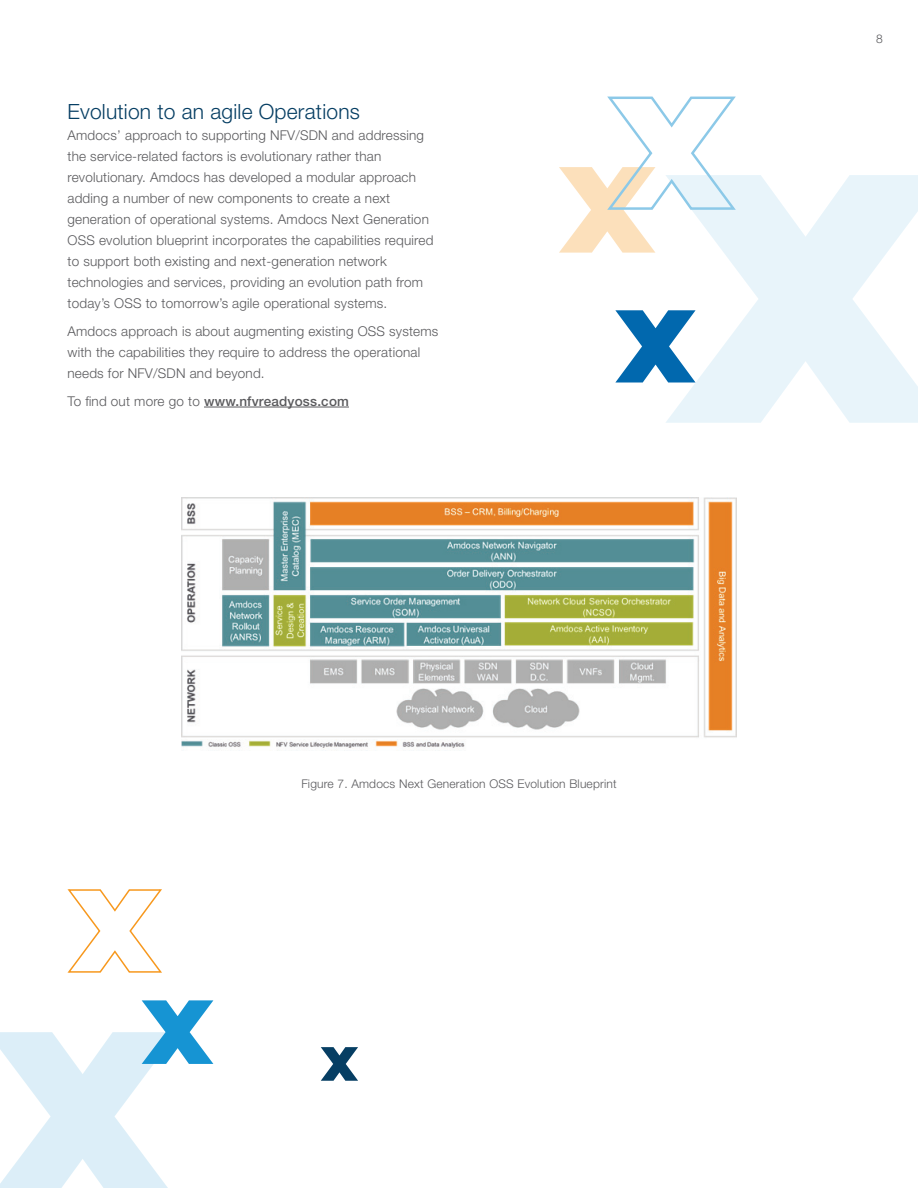
<style>
.page{position:relative;width:918px;height:1188px;background:#fff}
.page>*{position:absolute;margin:0;border:0;box-sizing:border-box;transform-origin:0 0}
.Body_Headline___Gree{font:300 21px "Helvetica Neue";letter-spacing:.01em;color:#063e63}
.Body{font:300 13.5px/21px "Helvetica Neue";letter-spacing:.015em;color:#5a5a5d}
.Body-2{font:500 13.5px "Helvetica Neue";letter-spacing:.015em;color:#5a5a5d}
.Body-3{font:300 12px "Helvetica Neue";letter-spacing:.015em;color:#5a5a5d}
.s1{font-weight:300}
</style>
<div class="page">
<hr style="left:204px;top:407px;width:145px;height:1px;background:#5a5a5d">
<svg style="left:666px;top:175px;width:252px;height:248px;fill:#e8f4fa"></svg>
<svg style="left:0;top:1000px;width:213px;height:188px"></svg>
<svg style="left:615px;top:310px;width:81px;height:73px"></svg>
<svg style="left:67px;top:889px;width:95px;height:84px"></svg>
<svg style="left:559px;top:96px;width:179px;height:157px"></svg>
<svg style="left:321px;top:1047px;width:37px;height:34px"></svg>
<img style="left:181px;top:498px;width:556px;height:250px">
<p class="Body_Headline___Gree" style="left:68px;top:99px;width:294px">Evolution to an agile Operations</p>
<p class="Body" style="left:68px;top:125px;width:367px">Amdocs’ approach to supporting NFV/SDN and addressing the service-related factors is evolutionary rather than revolutionary. Amdocs has developed a modular approach adding a number of new components to create a next generation of operational systems. Amdocs Next Generation OSS evolution blueprint incorporates the capabilities required to support both existing and next-generation network technologies and services, providing an evolution path from today’s OSS to tomorrow’s agile operational systems.</p>
<p class="Body" style="left:68px;top:320px;width:372px">Amdocs approach is about augmenting existing OSS systems with the capabilities they require to address the operational needs for NFV/SDN and beyond.</p>
<p class="Body-2" style="left:68px;top:393px;width:283px"><span class="s1">To find out more go to</span> www.nfvreadyoss.com</p>
<p class="Body-3" style="left:301px;top:776px;width:317px">Figure 7. Amdocs Next Generation OSS Evolution Blueprint</p>
<p class="Body-3" style="left:876px;top:32px;width:8px">8</p>
</div>
